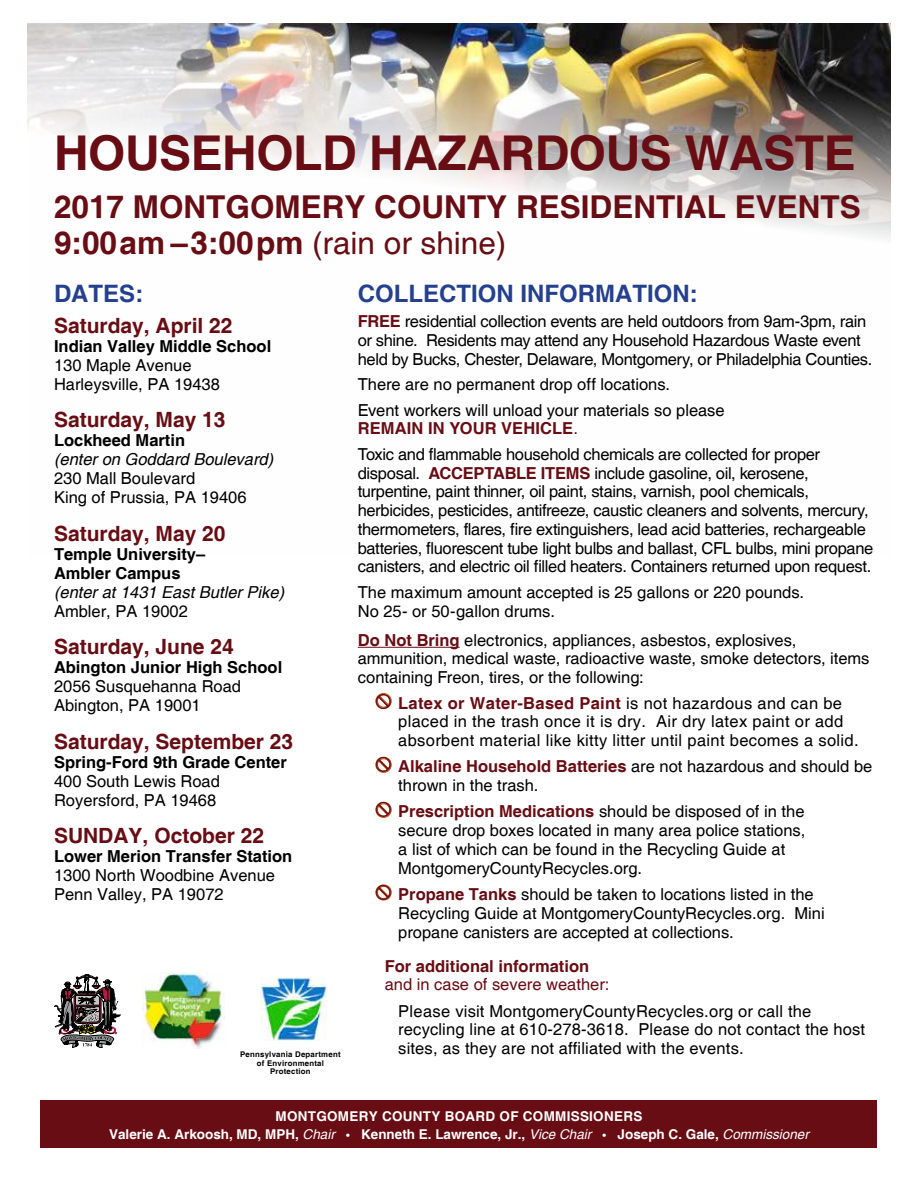
<style>
.page{position:relative;width:918px;height:1188px;background:#fff}
.page>*{position:absolute;margin:0;border:0;box-sizing:border-box;transform-origin:0 0}
.t1{font:700 48px "Helvetica";letter-spacing:-.01em;color:#680d13}
.t2{font:700 31.5px/36.3px "Helvetica";color:#680d13}
.t3{font:700 24px "Helvetica";color:#25408f}
.t4{font:700 21px "Helvetica";color:#680d13}
.t5{font:16.5px/18.8px "Helvetica";color:#000}
.t6{font:16.5px/18.8px "Helvetica";letter-spacing:-.02em;color:#000}
.t7{font:16.5px/18.8px "Helvetica";letter-spacing:.02em;color:#000}
.t8{font:700 16.5px/18.9px "Helvetica";color:#000}
.t9{font:italic 16.5px "Helvetica";color:#000}
.t10{font:16.5px "Helvetica";color:#680d13}
.t11{font:700 16.5px "Helvetica";color:#680d13}
.t12{font:700 13.5px/18px "Helvetica";color:#fff;text-align:center}
.t13{font:700 7.8px/8.7px "Helvetica";letter-spacing:.03em;color:#000;text-align:center}
.s1{font-weight:400}
.s2{font-weight:700;color:#680d13}
.s3{color:#680d13}
.s4{font-weight:400;font-style:italic}
.s5{font-weight:400;font-size:10.5px}
</style>
<div class="page">
<img style="left:27px;top:24px;width:864px;height:215px">
<div style="left:40px;top:1100px;width:838px;height:48px;background:#680d13"></div>
<hr style="left:358px;top:647px;width:102px;height:1px;background:#680d13">
<img style="left:260px;top:977px;width:67px;height:64px">
<svg style="left:54px;top:974px;width:67px;height:74px"></svg>
<img style="left:142px;top:972px;width:83px;height:77px">
<svg style="left:375px;top:693px;width:17px;height:16px"></svg>
<svg style="left:375px;top:757px;width:17px;height:16px"></svg>
<svg style="left:375px;top:802px;width:17px;height:16px"></svg>
<svg style="left:375px;top:884px;width:17px;height:17px"></svg>
<h1 class="t1" style="left:54px;top:124px;width:803px">HOUSEHOLD HAZARDOUS WASTE</h1>
<h2 class="t2" style="left:54px;top:190px;width:808px">2017 MONTGOMERY COUNTY RESIDENTIAL EVENTS<br>9:00 am – 3:00 pm <span class="s1">(rain or shine)</span></h2>
<h3 class="t3" style="left:54px;top:279px;width:91px">DATES:</h3>
<p class="t4" style="left:54px;top:312px;width:180px">Saturday, April 22</p>
<p class="t8" style="left:54px;top:337px;width:219px">Indian Valley Middle School</p>
<p class="t5" style="left:54px;top:356px;width:167px">130 Maple Avenue<br>Harleysville, PA 19438</p>
<p class="t4" style="left:54px;top:407px;width:173px">Saturday, May 13</p>
<p class="t8" style="left:54px;top:432px;width:133px">Lockheed Martin</p>
<p class="t9" style="left:54px;top:450px;width:221px">(enter on Goddard Boulevard)</p>
<p class="t5" style="left:54px;top:469px;width:194px">230 Mall Boulevard<br>King of Prussia, PA 19406</p>
<p class="t4" style="left:54px;top:521px;width:173px">Saturday, May 20</p>
<p class="t8" style="left:54px;top:545px;width:153px">Temple University–<br>Ambler Campus</p>
<p class="t9" style="left:54px;top:582px;width:232px">(enter at 1431 East Butler Pike)</p>
<p class="t5" style="left:54px;top:602px;width:135px">Ambler, PA 19002</p>
<p class="t4" style="left:54px;top:634px;width:181px">Saturday, June 24</p>
<p class="t8" style="left:54px;top:659px;width:230px">Abington Junior High School</p>
<p class="t5" style="left:54px;top:678px;width:189px">2056 Susquehanna Road<br>Abington, PA 19001</p>
<p class="t4" style="left:54px;top:729px;width:241px">Saturday, September 23</p>
<p class="t8" style="left:54px;top:753px;width:234px">Spring-Ford 9th Grade Center</p>
<p class="t5" style="left:54px;top:772px;width:168px">400 South Lewis Road<br>Royersford, PA 19468</p>
<p class="t4" style="left:54px;top:823px;width:212px">SUNDAY, October 22</p>
<p class="t8" style="left:54px;top:848px;width:240px">Lower Merion Transfer Station</p>
<p class="t5" style="left:54px;top:867px;width:223px">1300 North Woodbine Avenue<br>Penn Valley, PA 19072</p>
<p class="t13" style="left:240px;top:1050px;width:102px">Pennsylvania Department of Environmental<br>Protection</p>
<h3 class="t3" style="left:358px;top:279px;width:341px">COLLECTION INFORMATION:</h3>
<p class="t6" style="left:358px;top:313px;width:516px"><span class="s2">FREE</span> residential collection events are held outdoors from 9am-3pm, rain or shine. Residents may attend any Household Hazardous Waste event held by Bucks, Chester, Delaware, Montgomery, or Philadelphia Counties.</p>
<p class="t5" style="left:358px;top:372px;width:368px;line-height:25.5px">There are no permanent drop off locations.<br>Event workers will unload your materials so please</p>
<p class="t6" style="left:358px;top:417px;width:464px;line-height:25.5px"><span class="s2">REMAIN IN YOUR VEHICLE</span><span class="s3">.<br></span>Toxic and flammable household chemicals are collected for proper</p>
<p class="t6" style="left:358px;top:464px;width:517px">disposal. <span class="s2">ACCEPTABLE ITEMS</span> include gasoline, oil, kerosene, turpentine, paint thinner, oil paint, stains, varnish, pool chemicals, herbicides, pesticides, antifreeze, caustic cleaners and solvents, mercury, thermometers, flares, fire extinguishers, lead acid batteries, rechargeable batteries, fluorescent tube light bulbs and ballast, CFL bulbs, mini propane canisters, and electric oil filled heaters. Containers returned upon request.</p>
<p class="t5" style="left:358px;top:583px;width:448px">The maximum amount accepted is 25 gallons or 220 pounds.<br>No 25- or 50-gallon drums.</p>
<p class="t5" style="left:358px;top:631px;width:513px"><span class="s2">Do Not Bring</span> electronics, appliances, asbestos, explosives, ammunition, medical waste, radioactive waste, smoke detectors, items containing Freon, tires, or the following:</p>
<p class="t7" style="left:398px;top:694px;width:462px"><span class="s2">Latex or Water-Based Paint</span> is not hazardous and can be placed in the trash once it is dry. Air dry latex paint or add absorbent material like kitty litter until paint becomes a solid.</p>
<p class="t5" style="left:398px;top:758px;width:476px"><span class="s2">Alkaline Household Batteries</span> are not hazardous and should be thrown in the trash.</p>
<p class="t5" style="left:398px;top:803px;width:409px"><span class="s2">Prescription Medications</span> should be disposed of in the secure drop boxes located in many area police stations, a list of which can be found in the Recycling Guide at MontgomeryCountyRecycles.org.</p>
<p class="t5" style="left:398px;top:885px;width:428px"><span class="s2">Propane Tanks</span> should be taken to locations listed in the<br>Recycling Guide at MontgomeryCountyRecycles.org. Mini propane canisters are accepted at collections.</p>
<p class="t11" style="left:385px;top:956px;width:206px">For additional information</p>
<p class="t10" style="left:385px;top:975px;width:226px">and in case of severe weather:</p>
<p class="t5" style="left:398px;top:1002px;width:468px">Please visit MontgomeryCountyRecycles.org or call the recycling line at 610-278-3618. Please do not contact the host sites, as they are not affiliated with the events.</p>
<p class="t12" style="left:109px;top:1108px;width:701px">MONTGOMERY COUNTY BOARD OF COMMISSIONERS<br>Valerie A. Arkoosh, MD, MPH, <span class="s4">Chair</span> <span class="s5">•</span> Kenneth E. Lawrence, Jr., <span class="s4">Vice Chair</span> <span class="s5">•</span> Joseph C. Gale, <span class="s4">Commissioner</span></p>
</div>
